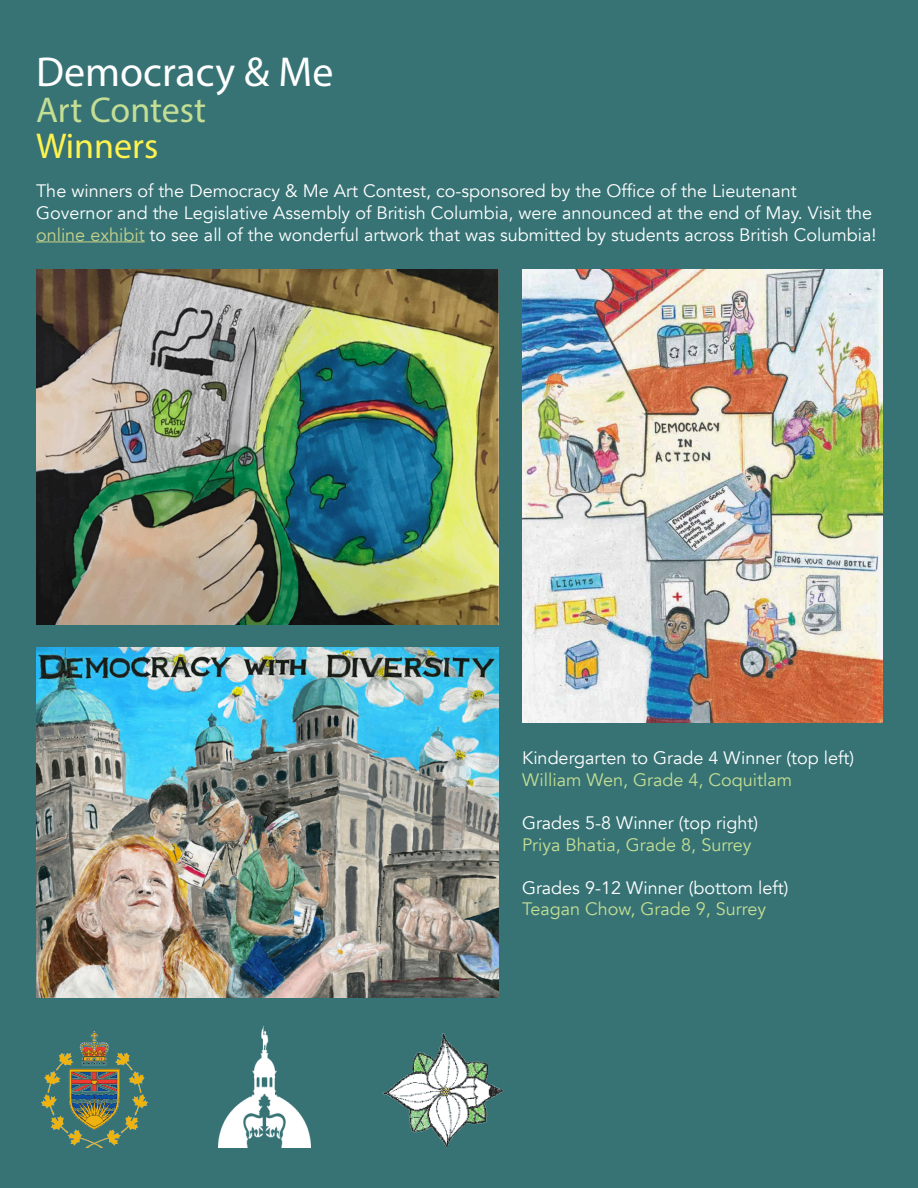
<style>
.page{position:relative;width:918px;height:1188px;background:#377375}
.page>*{position:absolute;margin:0;border:0;box-sizing:border-box;transform-origin:0 0}
.t1{font:42px "Myriad Pro";color:#fff}
.t2{font:36px "Myriad Pro";color:#c4de94}
.t3{font:36px "Myriad Pro";color:#fff34f}
.t4{font:18px/21.6px "Avenir";color:#fff}
.t5{font:18px "Avenir";color:#c4de94}
.s1{color:#c7d28a}
</style>
<div class="page">
<img style="left:36px;top:647px;width:462px;height:350px">
<img style="left:522px;top:269px;width:361px;height:453px">
<img style="left:36px;top:269px;width:462px;height:355px">
<hr style="left:36px;top:241px;width:109px;height:1px;background:#c7d28a">
<img style="left:42px;top:1032px;width:106px;height:115px">
<img style="left:382px;top:1033px;width:122px;height:115px">
<img style="left:218px;top:1027px;width:93px;height:121px">
<p class="t1" style="left:36px;top:46px;width:299px">Democracy &amp; Me</p>
<p class="t2" style="left:36px;top:87px;width:172px">Art Contest</p>
<p class="t3" style="left:36px;top:123px;width:124px">Winners</p>
<p class="t4" style="left:36px;top:181px;width:762px">The winners of the Democracy &amp; Me Art Contest, co-sponsored by the Office of the Lieutenant</p>
<p class="t4" style="left:36px;top:202px;width:842px">Governor and the Legislative Assembly of British Columbia, were announced at the end of May. Visit the <span class="s1">online exhibit</span> to see all of the wonderful artwork that was submitted by students across British Columbia!</p>
<p class="t4" style="left:522px;top:747px;width:334px">Kindergarten to Grade 4 Winner (top left)</p>
<p class="t5" style="left:522px;top:769px;width:272px">William Wen, Grade 4, Coquitlam</p>
<p class="t4" style="left:522px;top:812px;width:238px">Grades 5-8 Winner (top right)</p>
<p class="t5" style="left:522px;top:834px;width:231px">Priya Bhatia, Grade 8, Surrey</p>
<p class="t4" style="left:522px;top:877px;width:268px">Grades 9-12 Winner (bottom left)</p>
<p class="t5" style="left:522px;top:898px;width:246px">Teagan Chow, Grade 9, Surrey</p>
</div>
